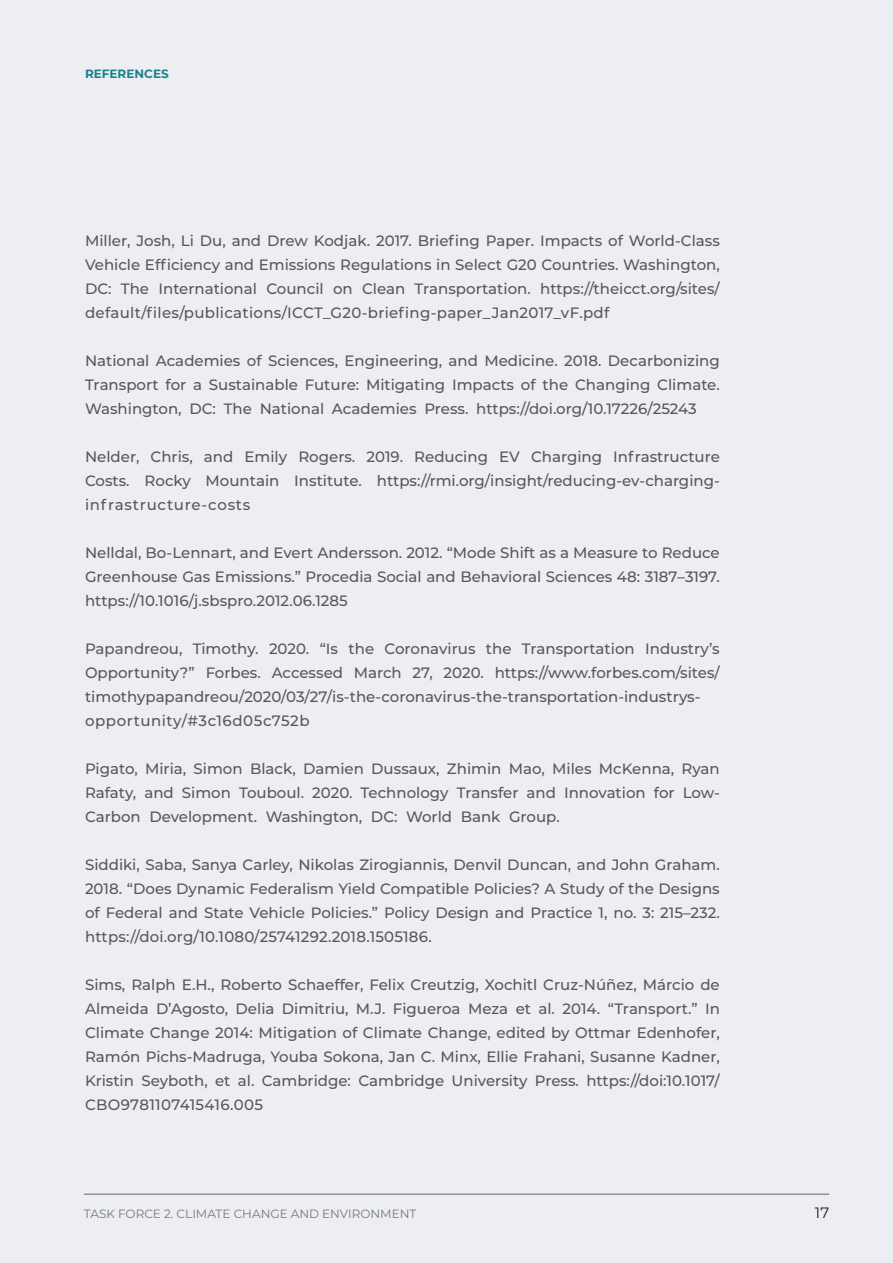
<style>
.page{position:relative;width:893px;height:1263px;background:#eceef1}
.page>*{position:absolute;margin:0;border:0;box-sizing:border-box;transform-origin:0 0}
.BULLETS{font:500 15px/24px "Montserrat";color:#57585a;text-align:justify}
.t1{font:15px "Montserrat";color:#231f20}
.t2{font:12px "Montserrat";color:#808285}
.t3{font:700 12px "Montserrat";color:#1a828c}
</style>
<div class="page">
<p class="t3" style="left:85px;top:65px;width:85px">REFERENCES</p>
<p class="BULLETS" style="left:85px;top:228px;width:636px">Miller, Josh, Li Du, and Drew Kodjak. 2017. Briefing Paper. Impacts of World-Class Vehicle Efficiency and Emissions Regulations in Select G20 Countries. Washington, DC: The International Council on Clean Transportation. https://theicct.org/sites/ default/files/publications/ICCT_G20-briefing-paper_Jan2017_vF.pdf</p>
<p class="BULLETS" style="left:85px;top:348px;width:636px">National Academies of Sciences, Engineering, and Medicine. 2018. Decarbonizing Transport for a Sustainable Future: Mitigating Impacts of the Changing Climate.<br>Washington, DC: The National Academies Press. https://doi.org/10.17226/25243</p>
<p class="BULLETS" style="left:85px;top:444px;width:636px">Nelder, Chris, and Emily Rogers. 2019. Reducing EV Charging Infrastructure Costs. Rocky Mountain Institute. https://rmi.org/insight/reducing-ev-charging&shy;infrastructure-costs</p>
<p class="BULLETS" style="left:85px;top:540px;width:636px">Nelldal, Bo-Lennart, and Evert Andersson. 2012. “Mode Shift as a Measure to Reduce Greenhouse Gas Emissions.” Procedia Social and Behavioral Sciences 48: 3187–3197. https://10.1016/j.sbspro.2012.06.1285</p>
<p class="BULLETS" style="left:85px;top:636px;width:636px;text-align:left">Papandreou, Timothy. 2020. “Is the Coronavirus the Transportation Industry’s Opportunity?” Forbes. Accessed March 27, 2020. https://www.forbes.com/sites/ timothypapandreou/2020/03/27/is-the-coronavirus-the-transportation-industrys&shy;opportunity/#3c16d05c752b</p>
<p class="BULLETS" style="left:85px;top:756px;width:636px">Pigato, Miria, Simon Black, Damien Dussaux, Zhimin Mao, Miles McKenna, Ryan Rafaty, and Simon Touboul. 2020. Technology Transfer and Innovation for Low-Carbon Development. Washington, DC: World Bank Group.</p>
<p class="BULLETS" style="left:85px;top:852px;width:636px">Siddiki, Saba, Sanya Carley, Nikolas Zirogiannis, Denvil Duncan, and John Graham.<br>2018. “Does Dynamic Federalism Yield Compatible Policies? A Study of the Designs of Federal and State Vehicle Policies.” Policy Design and Practice 1, no. 3: 215–232. https://doi.org/10.1080/25741292.2018.1505186.</p>
<p class="BULLETS" style="left:85px;top:972px;width:636px">Sims, Ralph E.H., Roberto Schaeffer, Felix Creutzig, Xochitl Cruz-Núñez, Márcio de Almeida D’Agosto, Delia Dimitriu, M.J. Figueroa Meza et al. 2014. “Transport.” In Climate Change 2014: Mitigation of Climate Change, edited by Ottmar Edenhofer, Ramón Pichs-Madruga, Youba Sokona, Jan C. Minx, Ellie Frahani, Susanne Kadner, Kristin Seyboth, et al. Cambridge: Cambridge University Press. https://doi:10.1017/ CBO9781107415416.005</p>
<p class="t2" style="left:84px;top:1205px;width:334px">TASK FORCE 2. CLIMATE CHANGE AND ENVIRONMENT</p>
<p class="t1" style="left:815px;top:1202px;width:16px">17</p>
</div>
